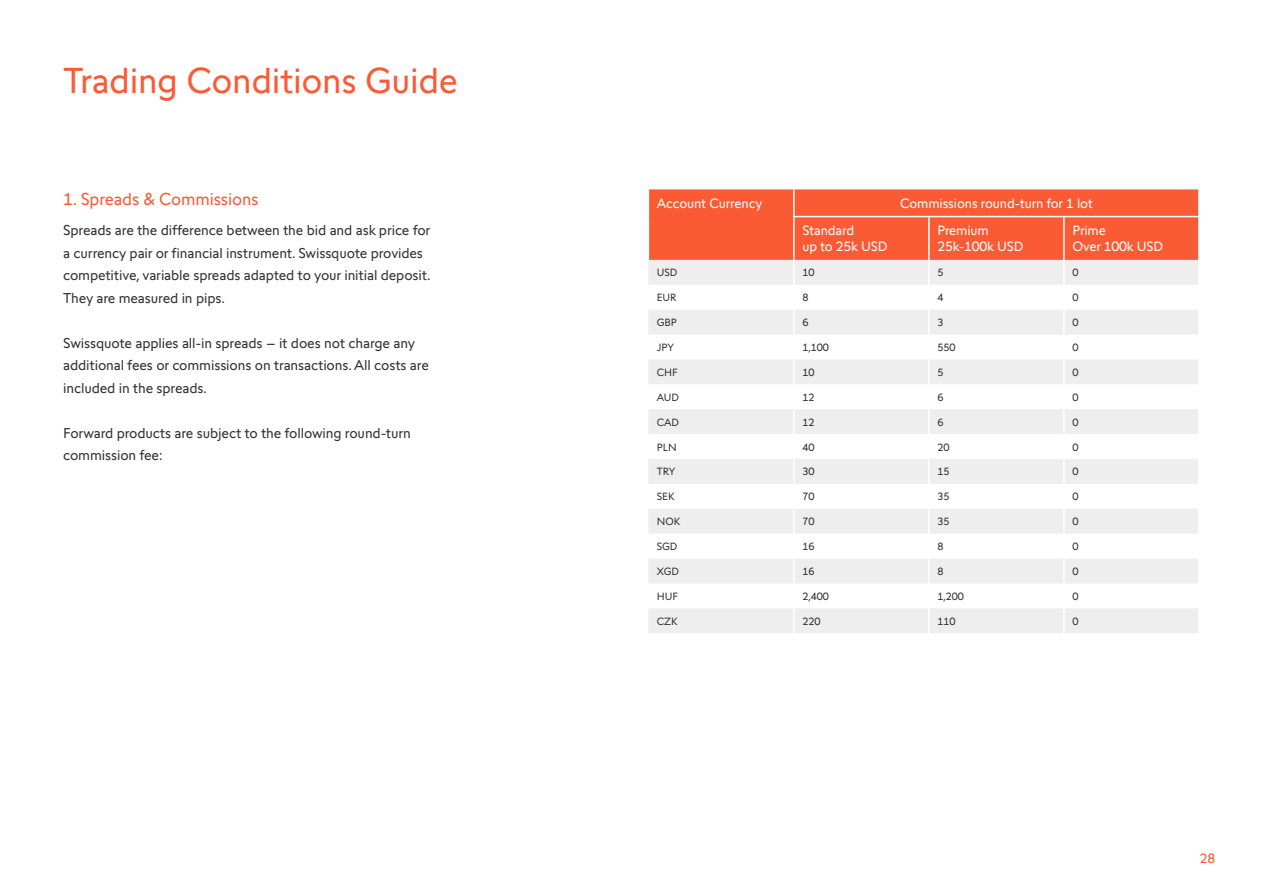
<style>
.page{position:relative;width:1263px;height:893px;background:#fff}
.page>*{position:absolute;margin:0;border:0;box-sizing:border-box;transform-origin:0 0}
.t1{font:36px "Swissquote CT";letter-spacing:-.01em;color:#fa5b35}
.t2{font:17.25px "Swissquote CT";letter-spacing:-.01em;color:#fa5b35}
.t3{font:14.25px/22.5px "Swissquote CT";letter-spacing:-.01em;color:#323232}
.t4{font:13.5px/16.2px "Swissquote CT";letter-spacing:-.01em;color:#fff}
.t5{font:13.5px "Swissquote CT";color:#fa5b35}
.t6{font:10.5px "Swissquote CT";letter-spacing:-.01em;color:#323232}
</style>
<div class="page">
<svg style="left:648px;top:260px;width:550px;height:373px;fill:#eee"></svg>
<hr style="left:793px;top:260px;width:2px;height:25px;background:#fff">
<hr style="left:793px;top:285px;width:2px;height:25px;background:#fff">
<hr style="left:793px;top:310px;width:2px;height:25px;background:#fff">
<hr style="left:793px;top:335px;width:2px;height:24px;background:#fff">
<hr style="left:793px;top:359px;width:2px;height:25px;background:#fff">
<hr style="left:793px;top:384px;width:2px;height:25px;background:#fff">
<hr style="left:793px;top:409px;width:2px;height:25px;background:#fff">
<hr style="left:793px;top:434px;width:2px;height:25px;background:#fff">
<hr style="left:793px;top:459px;width:2px;height:25px;background:#fff">
<hr style="left:793px;top:484px;width:2px;height:25px;background:#fff">
<hr style="left:793px;top:509px;width:2px;height:25px;background:#fff">
<hr style="left:793px;top:534px;width:2px;height:24px;background:#fff">
<hr style="left:793px;top:558px;width:2px;height:25px;background:#fff">
<hr style="left:793px;top:583px;width:2px;height:25px;background:#fff">
<hr style="left:793px;top:608px;width:2px;height:25px;background:#fff">
<div style="left:648px;top:189px;width:550px;height:71px;background:#fa5b35"></div>
<hr style="left:793px;top:189px;width:2px;height:27px;background:#fff">
<hr style="left:648px;top:217px;width:1px;height:43px;background:#fff">
<hr style="left:793px;top:217px;width:2px;height:43px;background:#fff">
<hr style="left:928px;top:217px;width:2px;height:43px;background:#fff">
<hr style="left:1063px;top:217px;width:2px;height:43px;background:#fff">
<hr style="left:928px;top:260px;width:2px;height:25px;background:#fff">
<hr style="left:1063px;top:260px;width:2px;height:25px;background:#fff">
<hr style="left:928px;top:285px;width:2px;height:25px;background:#fff">
<hr style="left:1063px;top:285px;width:2px;height:25px;background:#fff">
<hr style="left:928px;top:310px;width:2px;height:25px;background:#fff">
<hr style="left:1063px;top:310px;width:2px;height:25px;background:#fff">
<hr style="left:928px;top:335px;width:2px;height:24px;background:#fff">
<hr style="left:1063px;top:335px;width:2px;height:24px;background:#fff">
<hr style="left:928px;top:359px;width:2px;height:25px;background:#fff">
<hr style="left:1063px;top:359px;width:2px;height:25px;background:#fff">
<hr style="left:928px;top:384px;width:2px;height:25px;background:#fff">
<hr style="left:1063px;top:384px;width:2px;height:25px;background:#fff">
<hr style="left:928px;top:409px;width:2px;height:25px;background:#fff">
<hr style="left:1063px;top:409px;width:2px;height:25px;background:#fff">
<hr style="left:928px;top:434px;width:2px;height:25px;background:#fff">
<hr style="left:1063px;top:434px;width:2px;height:25px;background:#fff">
<hr style="left:928px;top:459px;width:2px;height:25px;background:#fff">
<hr style="left:1063px;top:459px;width:2px;height:25px;background:#fff">
<hr style="left:928px;top:484px;width:2px;height:25px;background:#fff">
<hr style="left:1063px;top:484px;width:2px;height:25px;background:#fff">
<hr style="left:928px;top:509px;width:2px;height:25px;background:#fff">
<hr style="left:1063px;top:509px;width:2px;height:25px;background:#fff">
<hr style="left:928px;top:534px;width:2px;height:24px;background:#fff">
<hr style="left:1063px;top:534px;width:2px;height:24px;background:#fff">
<hr style="left:928px;top:558px;width:2px;height:25px;background:#fff">
<hr style="left:1063px;top:558px;width:2px;height:25px;background:#fff">
<hr style="left:928px;top:583px;width:2px;height:25px;background:#fff">
<hr style="left:1063px;top:583px;width:2px;height:25px;background:#fff">
<hr style="left:928px;top:608px;width:2px;height:25px;background:#fff">
<hr style="left:1063px;top:608px;width:2px;height:25px;background:#fff">
<hr style="left:793px;top:216px;width:136px;height:1px;background:#fff">
<hr style="left:929px;top:216px;width:135px;height:1px;background:#fff">
<hr style="left:1064px;top:216px;width:136px;height:1px;background:#fff">
<h1 class="t1" style="left:63px;top:59px;width:396px">Trading Conditions Guide</h1>
<p class="t2" style="left:63px;top:189px;width:197px">1. Spreads &amp; Commissions</p>
<p class="t4" style="left:657px;top:195px;width:107px">Account Currency</p>
<p class="t4" style="left:900px;top:195px;width:194px">Commissions round-turn for 1 lot</p>
<p class="t4" style="left:802px;top:222px;width:87px">Standard<br>up to 25k USD</p>
<p class="t4" style="left:937px;top:222px;width:88px">Premium<br>25k-100k USD</p>
<p class="t4" style="left:1072px;top:222px;width:92px">Prime<br>Over 100k USD</p>
<p class="t6" style="left:657px;top:267px;width:22px">USD</p>
<p class="t6" style="left:802px;top:267px;width:14px">10</p>
<p class="t6" style="left:937px;top:267px;width:8px">5</p>
<p class="t6" style="left:1072px;top:267px;width:8px">0</p>
<p class="t6" style="left:657px;top:291px;width:21px">EUR</p>
<p class="t6" style="left:802px;top:291px;width:8px">8</p>
<p class="t6" style="left:937px;top:291px;width:8px">4</p>
<p class="t6" style="left:1072px;top:291px;width:8px">0</p>
<p class="t6" style="left:657px;top:316px;width:21px">GBP</p>
<p class="t6" style="left:802px;top:316px;width:8px">6</p>
<p class="t6" style="left:937px;top:316px;width:8px">3</p>
<p class="t6" style="left:1072px;top:316px;width:8px">0</p>
<p class="t6" style="left:657px;top:341px;width:19px">JPY</p>
<p class="t6" style="left:802px;top:341px;width:28px">1,100</p>
<p class="t6" style="left:937px;top:341px;width:20px">550</p>
<p class="t6" style="left:1072px;top:341px;width:8px">0</p>
<p class="t6" style="left:657px;top:366px;width:22px">CHF</p>
<p class="t6" style="left:802px;top:366px;width:14px">10</p>
<p class="t6" style="left:937px;top:366px;width:8px">5</p>
<p class="t6" style="left:1072px;top:366px;width:8px">0</p>
<p class="t6" style="left:657px;top:391px;width:24px">AUD</p>
<p class="t6" style="left:802px;top:391px;width:14px">12</p>
<p class="t6" style="left:937px;top:391px;width:8px">6</p>
<p class="t6" style="left:1072px;top:391px;width:8px">0</p>
<p class="t6" style="left:657px;top:416px;width:24px">CAD</p>
<p class="t6" style="left:802px;top:416px;width:14px">12</p>
<p class="t6" style="left:937px;top:416px;width:8px">6</p>
<p class="t6" style="left:1072px;top:416px;width:8px">0</p>
<p class="t6" style="left:657px;top:441px;width:21px">PLN</p>
<p class="t6" style="left:802px;top:441px;width:14px">40</p>
<p class="t6" style="left:937px;top:441px;width:14px">20</p>
<p class="t6" style="left:1072px;top:441px;width:8px">0</p>
<p class="t6" style="left:657px;top:466px;width:20px">TRY</p>
<p class="t6" style="left:802px;top:466px;width:14px">30</p>
<p class="t6" style="left:937px;top:466px;width:14px">15</p>
<p class="t6" style="left:1072px;top:466px;width:8px">0</p>
<p class="t6" style="left:657px;top:490px;width:19px">SEK</p>
<p class="t6" style="left:802px;top:490px;width:14px">70</p>
<p class="t6" style="left:937px;top:490px;width:14px">35</p>
<p class="t6" style="left:1072px;top:490px;width:8px">0</p>
<p class="t6" style="left:657px;top:515px;width:25px">NOK</p>
<p class="t6" style="left:802px;top:515px;width:14px">70</p>
<p class="t6" style="left:937px;top:515px;width:14px">35</p>
<p class="t6" style="left:1072px;top:515px;width:8px">0</p>
<p class="t6" style="left:657px;top:540px;width:22px">SGD</p>
<p class="t6" style="left:802px;top:540px;width:14px">16</p>
<p class="t6" style="left:937px;top:540px;width:8px">8</p>
<p class="t6" style="left:1072px;top:540px;width:8px">0</p>
<p class="t6" style="left:657px;top:565px;width:24px">XGD</p>
<p class="t6" style="left:802px;top:565px;width:14px">16</p>
<p class="t6" style="left:937px;top:565px;width:8px">8</p>
<p class="t6" style="left:1072px;top:565px;width:8px">0</p>
<p class="t6" style="left:657px;top:590px;width:23px">HUF</p>
<p class="t6" style="left:802px;top:590px;width:28px">2,400</p>
<p class="t6" style="left:937px;top:590px;width:28px">1,200</p>
<p class="t6" style="left:1072px;top:590px;width:8px">0</p>
<p class="t6" style="left:657px;top:615px;width:22px">CZK</p>
<p class="t6" style="left:802px;top:615px;width:20px">220</p>
<p class="t6" style="left:937px;top:615px;width:20px">110</p>
<p class="t6" style="left:1072px;top:615px;width:8px">0</p>
<p class="t3" style="left:63px;top:219px;width:369px">Spreads are the difference between the bid and ask price for a currency pair or financial instrument. Swissquote provides competitive, variable spreads adapted to your initial deposit.<br>They are measured in pips.</p>
<p class="t3" style="left:63px;top:331px;width:367px">Swissquote applies all-in spreads – it does not charge any additional fees or commissions on transactions. All costs are included in the spreads.</p>
<p class="t3" style="left:63px;top:422px;width:349px">Forward products are subject to the following round-turn commission fee:</p>
<p class="t5" style="left:1200px;top:850px;width:17px">28</p>
</div>
